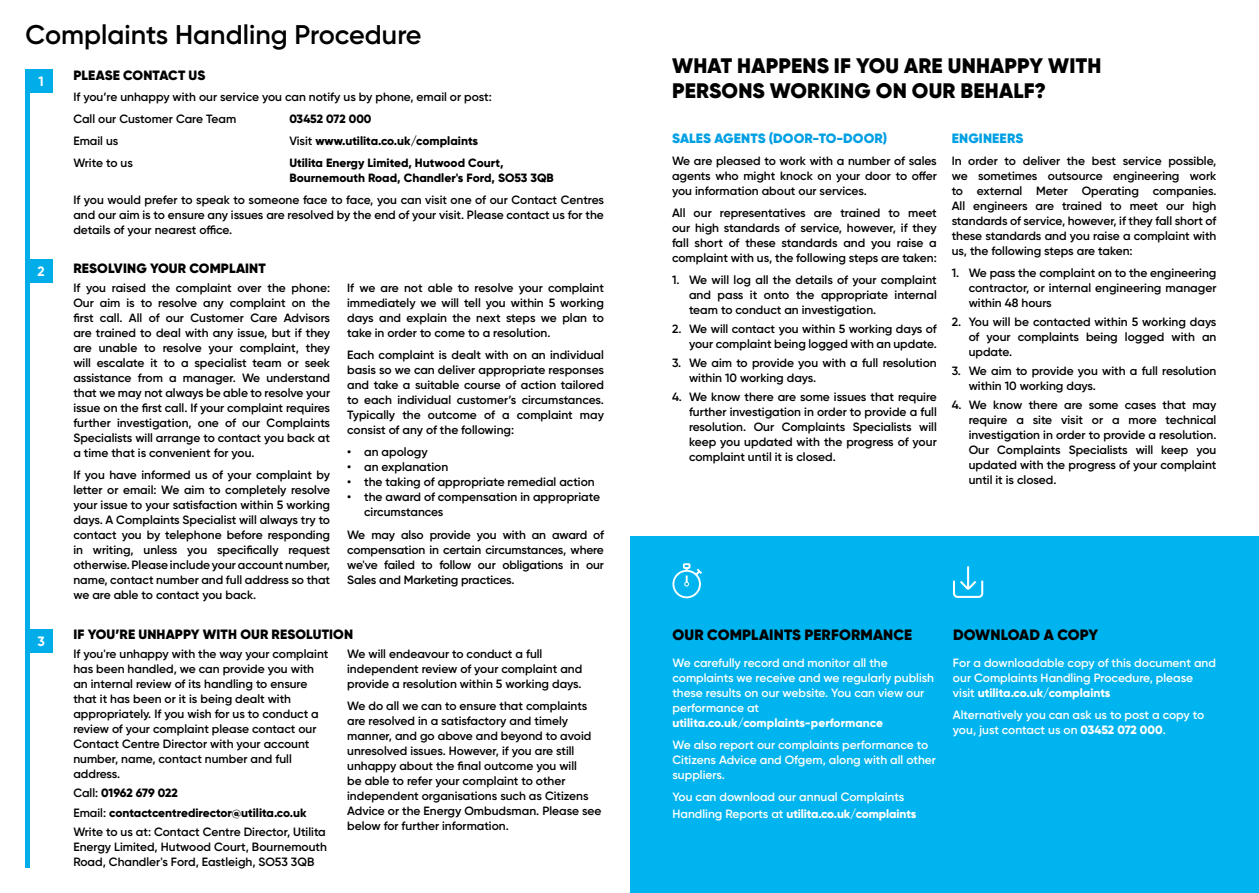
<style>
.page{position:relative;width:1259px;height:893px;background:#fff}
.page>*{position:absolute;margin:0;border:0;box-sizing:border-box;transform-origin:0 0}
.t1{font:600 27px "Gilroy";color:#000}
.t2{font:900 21px/25.5px "Gilroy";letter-spacing:.01em;color:#000}
.t3{font:900 15px "Gilroy";letter-spacing:.01em;color:#000}
.t4{font:900 13.5px "Gilroy";letter-spacing:.01em;color:#000}
.t5{font:900 13.5px "Gilroy";letter-spacing:.01em;color:#009fe3}
.t6{font:700 13.5px "Gilroy";color:#fff}
.t7{font:600 12px/15px "Gilroy";color:#000;text-align:justify}
.t8{font:600 12px/15px "Gilroy";color:#fff}
.t9{font:800 12px/15px "Gilroy";color:#000}
.t10{font:800 12px "Gilroy";color:#fff}
.s1{font-weight:600}
.s2{font-weight:800}
</style>
<div class="page">
<hr style="left:26px;top:69px;width:4px;height:798px;background:#00ade9">
<div style="left:30px;top:69px;width:22px;height:24px;background:#00ade9"></div>
<div style="left:30px;top:259px;width:22px;height:23px;background:#00ade9"></div>
<div style="left:30px;top:629px;width:22px;height:24px;background:#00ade9"></div>
<div style="left:630px;top:536px;width:629px;height:357px;background:#00b5ef"></div>
<svg style="left:672px;top:563px;width:30px;height:36px"></svg>
<svg style="left:953px;top:566px;width:31px;height:32px"></svg>
<h1 class="t1" style="left:26px;top:18px;width:398px">Complaints Handling Procedure</h1>
<p class="t6" style="left:39px;top:73px;width:7px">1</p>
<p class="t6" style="left:38px;top:262px;width:9px">2</p>
<p class="t6" style="left:38px;top:633px;width:9px">3</p>
<p class="t4" style="left:73px;top:67px;width:133px">PLEASE CONTACT US</p>
<p class="t7" style="left:73px;top:86px;width:420px;line-height:22px">If you’re unhappy with our service you can notify us by phone, email or post:<br>Call our Customer Care Team</p>
<p class="t9" style="left:289px;top:111px;width:84px">03452 072 000</p>
<p class="t7" style="left:73px;top:133px;width:47px">Email us</p>
<p class="t9" style="left:289px;top:133px;width:190px"><span class="s1">Visit</span> www.utilita.co.uk/complaints</p>
<p class="t7" style="left:73px;top:155px;width:61px">Write to us</p>
<p class="t9" style="left:289px;top:155px;width:266px">Utilita Energy Limited, Hutwood Court,<br>Bournemouth Road, Chandler's Ford, SO53 3QB</p>
<p class="t7" style="left:73px;top:192px;width:532px">If you would prefer to speak to someone face to face, you can visit one of our Contact Centres and our aim is to ensure any issues are resolved by the end of your visit. Please contact us for the details of your nearest office.</p>
<p class="t4" style="left:73px;top:260px;width:194px">RESOLVING YOUR COMPLAINT</p>
<p class="t7" style="left:73px;top:281px;width:258px">If you raised the complaint over the phone:<br>Our aim is to resolve any complaint on the first call. All of our Customer Care Advisors are trained to deal with any issue, but if they are unable to resolve your complaint, they will escalate it to a specialist team or seek assistance from a manager. We understand that we may not always be able to resolve your issue on the first call. If your complaint requires further investigation, one of our Complaints Specialists will arrange to contact you back at a time that is convenient for you.</p>
<p class="t7" style="left:73px;top:468px;width:258px">If you have informed us of your complaint by letter or email: We aim to completely resolve your issue to your satisfaction within 5 working days. A Complaints Specialist will always try to contact you by telephone before responding in writing, unless you specifically request otherwise. Please include your account number, name, contact number and full address so that we are able to contact you back.</p>
<p class="t7" style="left:347px;top:281px;width:258px">If we are not able to resolve your complaint immediately we will tell you within 5 working days and explain the next steps we plan to take in order to come to a resolution.</p>
<p class="t7" style="left:347px;top:348px;width:258px">Each complaint is dealt with on an individual basis so we can deliver appropriate responses and take a suitable course of action tailored to each individual customer’s circumstances.<br>Typically the outcome of a complaint may consist of any of the following:</p>
<p class="t7" style="left:347px;top:445px;width:82px">• an apology</p>
<p class="t7" style="left:347px;top:460px;width:103px">• an explanation</p>
<p class="t7" style="left:347px;top:475px;width:249px">• the taking of appropriate remedial action</p>
<p class="t7" style="left:364px;top:490px;width:237px;text-indent:-17px">• the award of compensation in appropriate circumstances</p>
<p class="t7" style="left:347px;top:527px;width:258px">We may also provide you with an award of compensation in certain circumstances, where we've failed to follow our obligations in our Sales and Marketing practices.</p>
<p class="t4" style="left:73px;top:626px;width:281px">IF YOU’RE UNHAPPY WITH OUR RESOLUTION</p>
<p class="t7" style="left:73px;top:646px;width:256px;text-align:left">If you're unhappy with the way your complaint has been handled, we can provide you with an internal review of its handling to ensure that it has been or it is being dealt with appropriately. If you wish for us to conduct a review of your complaint please contact our Contact Centre Director with your account number, name, contact number and full address.</p>
<p class="t7" style="left:73px;top:783px;width:254px;line-height:19.2px;text-align:left">Call: <span class="s2">01962 679 022<br></span>Email: <span class="s2">contactcentredirector@utilita.co.uk<br></span>Write to us at: Contact Centre Director, Utilita</p>
<p class="t7" style="left:73px;top:839px;width:255px">Energy Limited, Hutwood Court, Bournemouth<br>Road, Chandler's Ford, Eastleigh, SO53 3QB</p>
<p class="t7" style="left:347px;top:646px;width:237px;text-align:left">We will endeavour to conduct a full independent review of your complaint and provide a resolution within 5 working days.</p>
<p class="t7" style="left:347px;top:698px;width:256px;text-align:left">We do all we can to ensure that complaints are resolved in a satisfactory and timely manner, and go above and beyond to avoid unresolved issues. However, if you are still unhappy about the final outcome you will<br>be able to refer your complaint to other independent organisations such as Citizens Advice or the Energy Ombudsman. Please see below for further information.</p>
<h2 class="t2" style="left:672px;top:52px;width:431px">WHAT HAPPENS IF YOU ARE UNHAPPY WITH<br>PERSONS WORKING ON OUR BEHALF?</h2>
<p class="t5" style="left:672px;top:129px;width:217px">SALES AGENTS (DOOR-TO-DOOR)</p>
<p class="t7" style="left:672px;top:153px;width:266px">We are pleased to work with a number of sales agents who might knock on your door to offer you information about our services.</p>
<p class="t7" style="left:672px;top:205px;width:266px">All our representatives are trained to meet our high standards of service, however, if they fall short of these standards and you raise a complaint with us, the following steps are taken:</p>
<p class="t7" style="left:689px;top:272px;width:249px;text-indent:-17px">1. We will log all the details of your complaint and pass it onto the appropriate internal team to conduct an investigation.</p>
<p class="t7" style="left:672px;top:321px;width:266px;text-align:right">2. We will contact you within 5 working days of your complaint being logged with an update.</p>
<p class="t7" style="left:689px;top:355px;width:249px;text-indent:-17px">3. We aim to provide you with a full resolution within 10 working days.</p>
<p class="t7" style="left:689px;top:390px;width:249px;text-indent:-17px">4. We know there are some issues that require further investigation in order to provide a full resolution. Our Complaints Specialists will keep you updated with the progress of your complaint until it is closed.</p>
<p class="t5" style="left:951px;top:129px;width:73px">ENGINEERS</p>
<p class="t7" style="left:951px;top:153px;width:266px">In order to deliver the best service possible, we sometimes outsource engineering work to external Meter Operating companies.<br>All engineers are trained to meet our high standards of service, however, if they fall short of these standards and you raise a complaint with us, the following steps are taken:</p>
<p class="t7" style="left:968px;top:265px;width:249px;text-indent:-17px">1. We pass the complaint on to the engineering contractor, or internal engineering manager within 48 hours</p>
<p class="t7" style="left:968px;top:314px;width:249px;text-indent:-17px">2. You will be contacted within 5 working days of your complaints being logged with an update.</p>
<p class="t7" style="left:968px;top:363px;width:249px;text-indent:-17px">3. We aim to provide you with a full resolution within 10 working days.</p>
<p class="t7" style="left:968px;top:398px;width:249px;text-indent:-17px">4. We know there are some cases that may require a site visit or a more technical investigation in order to provide a resolution.<br>Our Complaints Specialists will keep you updated with the progress of your complaint until it is closed.</p>
<p class="t3" style="left:672px;top:625px;width:241px">OUR COMPLAINTS PERFORMANCE</p>
<p class="t8" style="left:672px;top:655px;width:263px">We carefully record and monitor all the complaints we receive and we regularly publish these results on our website. You can view our performance at</p>
<p class="t10" style="left:672px;top:715px;width:212px">utilita.co.uk/complaints-performance</p>
<p class="t8" style="left:672px;top:737px;width:265px">We also report our complaints performance to<br>Citizens Advice and Ofgem, along with all other suppliers.</p>
<p class="t8" style="left:672px;top:789px;width:245px;line-height:16.5px">You can download our annual Complaints<br>Handling Reports at <span class="s2">utilita.co.uk/complaints</span></p>
<p class="t3" style="left:953px;top:625px;width:147px">DOWNLOAD A COPY</p>
<p class="t8" style="left:953px;top:655px;width:264px">For a downloadable copy of this document and our Complaints Handling Procedure, please visit <span class="s2">utilita.co.uk/complaints</span></p>
<p class="t8" style="left:953px;top:707px;width:253px">Alternatively you can ask us to post a copy to you, just contact us on <span class="s2">03452 072 000</span>.</p>
</div>
